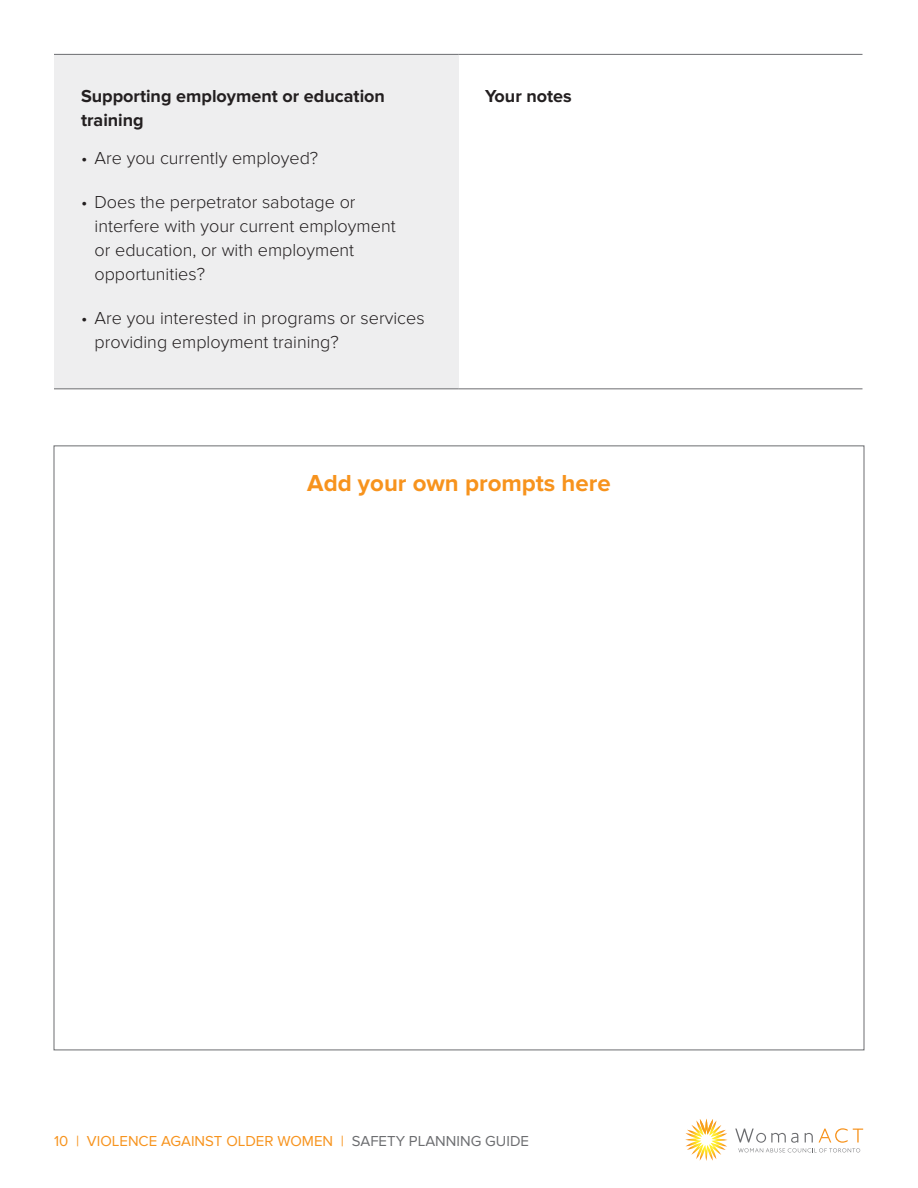
<style>
.page{position:relative;width:918px;height:1188px;background:#fff}
.page>*{position:absolute;margin:0;border:0;box-sizing:border-box;transform-origin:0 0}
.Subhead_1{font:700 24px "Proxima Nova";color:#f7931d}
.t1{font:300 18px/24px "Proxima Nova";color:#231f20}
.Copy{font:700 18px/24px "Proxima Nova";color:#231f20}
.t2{font:15px "Proxima Nova";color:#f7931d}
.s1{color:#6c6d70}
</style>
<div class="page">
<div style="left:54px;top:54px;width:404px;height:335px;background:#eeeeef"></div>
<hr style="left:54px;top:54px;width:404px;height:1px;background:#6c6d70">
<hr style="left:458px;top:54px;width:404px;height:1px;background:#6c6d70">
<hr style="left:54px;top:388px;width:404px;height:1px;background:#6c6d70">
<hr style="left:458px;top:388px;width:404px;height:1px;background:#6c6d70">
<svg style="left:735px;top:1128px;width:128px;height:24px"></svg>
<svg style="left:685px;top:1119px;width:43px;height:42px"></svg>
<p class="Copy" style="left:81px;top:85px;width:306px">Supporting employment or education training</p>
<p class="t1" style="left:81px;top:146px;width:239px">• Are you currently employed?</p>
<p class="t1" style="left:94px;top:190px;width:303px;text-indent:-14px">• Does the perpetrator sabotage or interfere with your current employment or education, or with employment opportunities?</p>
<p class="t1" style="left:94px;top:307px;width:332px;text-indent:-14px">• Are you interested in programs or services providing employment training?</p>
<p class="Copy" style="left:485px;top:85px;width:88px">Your notes</p>
<p class="Subhead_1" style="left:307px;top:470px;width:305px">Add your own prompts here</p>
<p class="t2" style="left:54px;top:1132px;width:477px">10 | VIOLENCE AGAINST OLDER WOMEN | <span class="s1">SAFETY PLANNING GUIDE</span></p>
</div>
